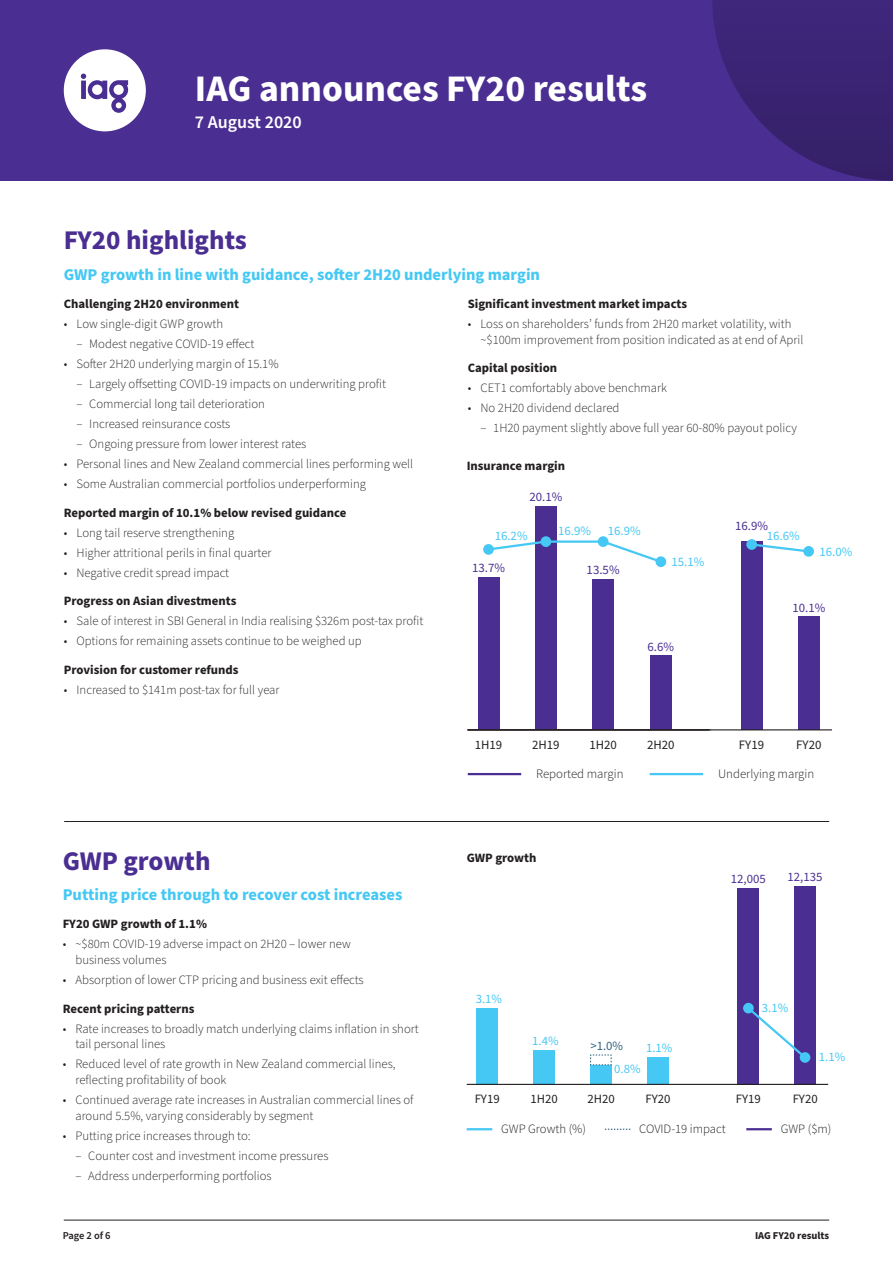
<style>
.page{position:relative;width:893px;height:1263px;background:#fff}
.page>*{position:absolute;margin:0;border:0;box-sizing:border-box;transform-origin:0 0}
.t1{font:700 37.5px "Source Sans Pro";color:#fff}
.MAIN_HEADER{font:700 27px "Source Sans Pro";color:#4a2e92}
.t2{font:600 18px "Source Sans Pro";color:#fff}
.Header_2{font:700 16.5px "Source Sans Pro";color:#45c8f4}
.t3{font:300 12.9px "Source Sans Pro";color:#231f20}
.t4{font:12.9px "Source Sans Pro";color:#45c8f4}
.t5{font:12.9px "Source Sans Pro";color:#4a2e92}
.t6{font:12.9px "Source Sans Pro";color:#231f20}
.t7{font:300 12.75px/15.8px "Source Sans Pro";color:#231f20}
.Body_Header_1{font:700 12.75px "Source Sans Pro";color:#231f20}
.t8{font:12.75px "Source Sans Pro";color:#231f20}
.t9{font:12.75px "Source Sans Pro";color:#45c8f4}
.t10{font:12.75px "Source Sans Pro";color:#4a2e92}
.t11{font:12.75px "Source Sans Pro";color:#32647c}
.t12{font:700 10.5px "Source Sans Pro";color:#231f20}
.t13{font:600 10.5px "Source Sans Pro";letter-spacing:-.01em;color:#231f20}
</style>
<div class="page">
<hr style="left:64px;top:1220px;width:765px;height:1px;background:#231f20">
<div style="left:0;top:0;width:893px;height:181px;background:#4a2e92"></div>
<div style="left:64px;top:49px;width:82px;height:82px;background:#fff;border-radius:50%"></div>
<svg style="left:81px;top:74px;width:47px;height:39px"></svg>
<svg style="left:712px;top:0;width:181px;height:181px"></svg>
<hr style="left:746px;top:1128px;width:26px;height:2px;background:#4a2e92">
<hr style="left:467px;top:1128px;width:25px;height:2px;background:#45c8f4">
<svg style="left:605px;top:1129px;width:25px;height:1px"></svg>
<div style="left:794px;top:886px;width:22px;height:198px;background:#4a2e92"></div>
<div style="left:738px;top:888px;width:21px;height:196px;background:#4a2e92"></div>
<div style="left:647px;top:1057px;width:22px;height:27px;background:#45c8f4"></div>
<div style="left:590px;top:1065px;width:21px;height:19px;background:#45c8f4"></div>
<svg style="left:590px;top:1054px;width:22px;height:11px"></svg>
<div style="left:533px;top:1050px;width:22px;height:34px;background:#45c8f4"></div>
<div style="left:476px;top:1008px;width:22px;height:76px;background:#45c8f4"></div>
<hr style="left:467px;top:1084px;width:361px;height:1px;background:#231f20">
<svg style="left:745px;top:1010px;width:63px;height:51px"></svg>
<div style="left:743px;top:1003px;width:11px;height:10px;background:#45c8f4;border-radius:50%"></div>
<div style="left:800px;top:1052px;width:10px;height:11px;background:#45c8f4;border-radius:50%"></div>
<hr style="left:64px;top:821px;width:765px;height:1px;background:#231f20">
<hr style="left:468px;top:773px;width:53px;height:2px;background:#4a2e92">
<hr style="left:650px;top:773px;width:53px;height:2px;background:#45c8f4">
<div style="left:592px;top:579px;width:22px;height:151px;background:#4a2e92"></div>
<div style="left:478px;top:577px;width:21px;height:153px;background:#4a2e92"></div>
<div style="left:650px;top:656px;width:22px;height:74px;background:#4a2e92"></div>
<div style="left:535px;top:506px;width:22px;height:224px;background:#4a2e92"></div>
<svg style="left:491px;top:540px;width:53px;height:10px"></svg>
<hr style="left:546px;top:540px;width:57px;height:3px;background:#45c8f4">
<svg style="left:600px;top:540px;width:56px;height:21px"></svg>
<div style="left:483px;top:544px;width:11px;height:11px;background:#45c8f4;border-radius:50%"></div>
<div style="left:541px;top:536px;width:10px;height:11px;background:#45c8f4;border-radius:50%"></div>
<div style="left:598px;top:536px;width:10px;height:11px;background:#45c8f4;border-radius:50%"></div>
<div style="left:655px;top:556px;width:11px;height:11px;background:#45c8f4;border-radius:50%"></div>
<div style="left:798px;top:617px;width:22px;height:113px;background:#4a2e92"></div>
<div style="left:741px;top:541px;width:21px;height:189px;background:#4a2e92"></div>
<hr style="left:468px;top:729px;width:364px;height:1px;background:#231f20">
<svg style="left:754px;top:542px;width:52px;height:12px"></svg>
<div style="left:746px;top:539px;width:11px;height:11px;background:#45c8f4;border-radius:50%"></div>
<div style="left:803px;top:546px;width:11px;height:11px;background:#45c8f4;border-radius:50%"></div>
<h1 class="t1" style="left:195px;top:63px;width:454px">IAG announces FY20 results</h1>
<h3 class="t2" style="left:195px;top:110px;width:108px">7 August 2020</h3>
<p class="MAIN_HEADER" style="left:64px;top:221px;width:185px">FY20 highlights</p>
<p class="Header_2" style="left:64px;top:263px;width:478px">GWP growth in line with guidance, softer 2H20 underlying margin</p>
<p class="Body_Header_1" style="left:64px;top:295px;width:177px">Challenging 2H20 environment</p>
<p class="t7" style="left:64px;top:316px;width:161px">• Low single-digit GWP growth</p>
<p class="t7" style="left:77px;top:336px;width:179px">– Modest negative COVID-19 effect</p>
<p class="t7" style="left:64px;top:356px;width:216px">• Softer 2H20 underlying margin of 15.1%</p>
<p class="t7" style="left:77px;top:376px;width:311px">– Largely offsetting COVID-19 impacts on underwriting profit</p>
<p class="t7" style="left:77px;top:396px;width:190px">– Commercial long tail deterioration</p>
<p class="t7" style="left:77px;top:416px;width:155px">– Increased reinsurance costs</p>
<p class="t7" style="left:77px;top:436px;width:231px">– Ongoing pressure from lower interest rates</p>
<p class="t7" style="left:64px;top:456px;width:351px">• Personal lines and New Zealand commercial lines performing well</p>
<p class="t7" style="left:64px;top:476px;width:304px">• Some Australian commercial portfolios underperforming</p>
<p class="Body_Header_1" style="left:64px;top:504px;width:284px">Reported margin of 10.1% below revised guidance</p>
<p class="t7" style="left:64px;top:525px;width:172px">• Long tail reserve strengthening</p>
<p class="t7" style="left:64px;top:545px;width:209px">• Higher attritional perils in final quarter</p>
<p class="t7" style="left:64px;top:565px;width:167px">• Negative credit spread impact</p>
<p class="Body_Header_1" style="left:64px;top:592px;width:174px">Progress on Asian divestments</p>
<p class="t7" style="left:64px;top:613px;width:361px">• Sale of interest in SBI General in India realising $326m post-tax profit</p>
<p class="t7" style="left:64px;top:633px;width:300px">• Options for remaining assets continue to be weighed up</p>
<p class="Body_Header_1" style="left:64px;top:661px;width:176px">Provision for customer refunds</p>
<p class="t7" style="left:64px;top:682px;width:217px">• Increased to $141m post-tax for full year</p>
<p class="Body_Header_1" style="left:468px;top:295px;width:221px">Significant investment market impacts</p>
<p class="t7" style="left:480px;top:316px;width:324px;text-indent:-13px">• Loss on shareholders’ funds from 2H20 market volatility, with ~$100m improvement from position indicated as at end of April</p>
<p class="Body_Header_1" style="left:468px;top:359px;width:91px">Capital position</p>
<p class="t7" style="left:468px;top:381px;width:201px">• CET1 comfortably above benchmark</p>
<p class="t7" style="left:468px;top:401px;width:153px">• No 2H20 dividend declared</p>
<p class="t7" style="left:480px;top:421px;width:318px">– 1H20 payment slightly above full year 60-80% payout policy</p>
<p class="Body_Header_1" style="left:467px;top:457px;width:100px">Insurance margin</p>
<p class="t5" style="left:529px;top:488px;width:34px">20.1%</p>
<p class="t4" style="left:558px;top:522px;width:34px">16.9%</p>
<p class="t5" style="left:735px;top:518px;width:34px">16.9%</p>
<p class="t4" style="left:608px;top:522px;width:34px">16.9%</p>
<p class="t4" style="left:495px;top:528px;width:34px">16.2%</p>
<p class="t4" style="left:767px;top:528px;width:34px">16.6%</p>
<p class="t4" style="left:819px;top:544px;width:34px">16.0%</p>
<p class="t4" style="left:671px;top:554px;width:34px">15.1%</p>
<p class="t5" style="left:472px;top:559px;width:34px">13.7%</p>
<p class="t5" style="left:587px;top:562px;width:34px">13.5%</p>
<p class="t5" style="left:792px;top:599px;width:34px">10.1%</p>
<p class="t5" style="left:648px;top:638px;width:28px">6.6%</p>
<p class="t6" style="left:475px;top:736px;width:29px">1H19</p>
<p class="t6" style="left:589px;top:736px;width:29px">1H20</p>
<p class="t6" style="left:532px;top:736px;width:29px">2H19</p>
<p class="t6" style="left:647px;top:736px;width:29px">2H20</p>
<p class="t6" style="left:739px;top:736px;width:27px">FY19</p>
<p class="t6" style="left:796px;top:736px;width:27px">FY20</p>
<p class="MAIN_HEADER" style="left:63px;top:843px;width:149px">GWP growth</p>
<p class="Header_2" style="left:63px;top:883px;width:341px">Putting price through to recover cost increases</p>
<p class="Body_Header_1" style="left:63px;top:915px;width:146px">FY20 GWP growth of 1.1%</p>
<p class="t7" style="left:76px;top:937px;width:277px;text-indent:-13px">• ~$80m COVID-19 adverse impact on 2H20 – lower new business volumes</p>
<p class="t7" style="left:63px;top:972px;width:303px">• Absorption of lower CTP pricing and business exit effects</p>
<p class="Body_Header_1" style="left:63px;top:1000px;width:133px">Recent pricing patterns</p>
<p class="t7" style="left:76px;top:1021px;width:345px;text-indent:-13px">• Rate increases to broadly match underlying claims inflation in short tail personal lines</p>
<p class="t7" style="left:76px;top:1057px;width:322px;text-indent:-13px">• Reduced level of rate growth in New Zealand commercial lines, reflecting profitability of book</p>
<p class="t7" style="left:76px;top:1092px;width:339px;text-indent:-13px">• Continued average rate increases in Australian commercial lines of around 5.5%, varying considerably by segment</p>
<p class="t7" style="left:63px;top:1128px;width:189px">• Putting price increases through to:</p>
<p class="t7" style="left:76px;top:1148px;width:255px">– Counter cost and investment income pressures</p>
<p class="t7" style="left:76px;top:1168px;width:198px">– Address underperforming portfolios</p>
<p class="t3" style="left:536px;top:766px;width:89px">Reported margin</p>
<p class="t3" style="left:718px;top:766px;width:98px">Underlying margin</p>
<p class="Body_Header_1" style="left:467px;top:849px;width:71px">GWP growth</p>
<p class="t9" style="left:476px;top:990px;width:28px">3.1%</p>
<p class="t9" style="left:532px;top:1032px;width:28px">1.4%</p>
<p class="t11" style="left:590px;top:1038px;width:34px">&gt;1.0%</p>
<p class="t9" style="left:646px;top:1040px;width:28px">1.1%</p>
<p class="t9" style="left:614px;top:1061px;width:28px">0.8%</p>
<p class="t10" style="left:731px;top:871px;width:36px">12,005</p>
<p class="t10" style="left:788px;top:868px;width:36px">12,135</p>
<p class="t9" style="left:762px;top:999px;width:28px">3.1%</p>
<p class="t9" style="left:819px;top:1049px;width:28px">1.1%</p>
<p class="t8" style="left:475px;top:1091px;width:27px">FY19</p>
<p class="t8" style="left:530px;top:1091px;width:29px">1H20</p>
<p class="t8" style="left:587px;top:1091px;width:29px">2H20</p>
<p class="t8" style="left:645px;top:1091px;width:27px">FY20</p>
<p class="t8" style="left:736px;top:1091px;width:27px">FY19</p>
<p class="t8" style="left:793px;top:1091px;width:27px">FY20</p>
<p class="t7" style="left:501px;top:1121px;width:86px">GWP Growth (%)</p>
<p class="t7" style="left:639px;top:1121px;width:88px">COVID-19 impact</p>
<p class="t7" style="left:781px;top:1121px;width:52px">GWP ($m)</p>
<p class="t13" style="left:63px;top:1228px;width:49px">Page 2 of 6</p>
<p class="t12" style="left:755px;top:1228px;width:76px">IAG FY20 results</p>
</div>
